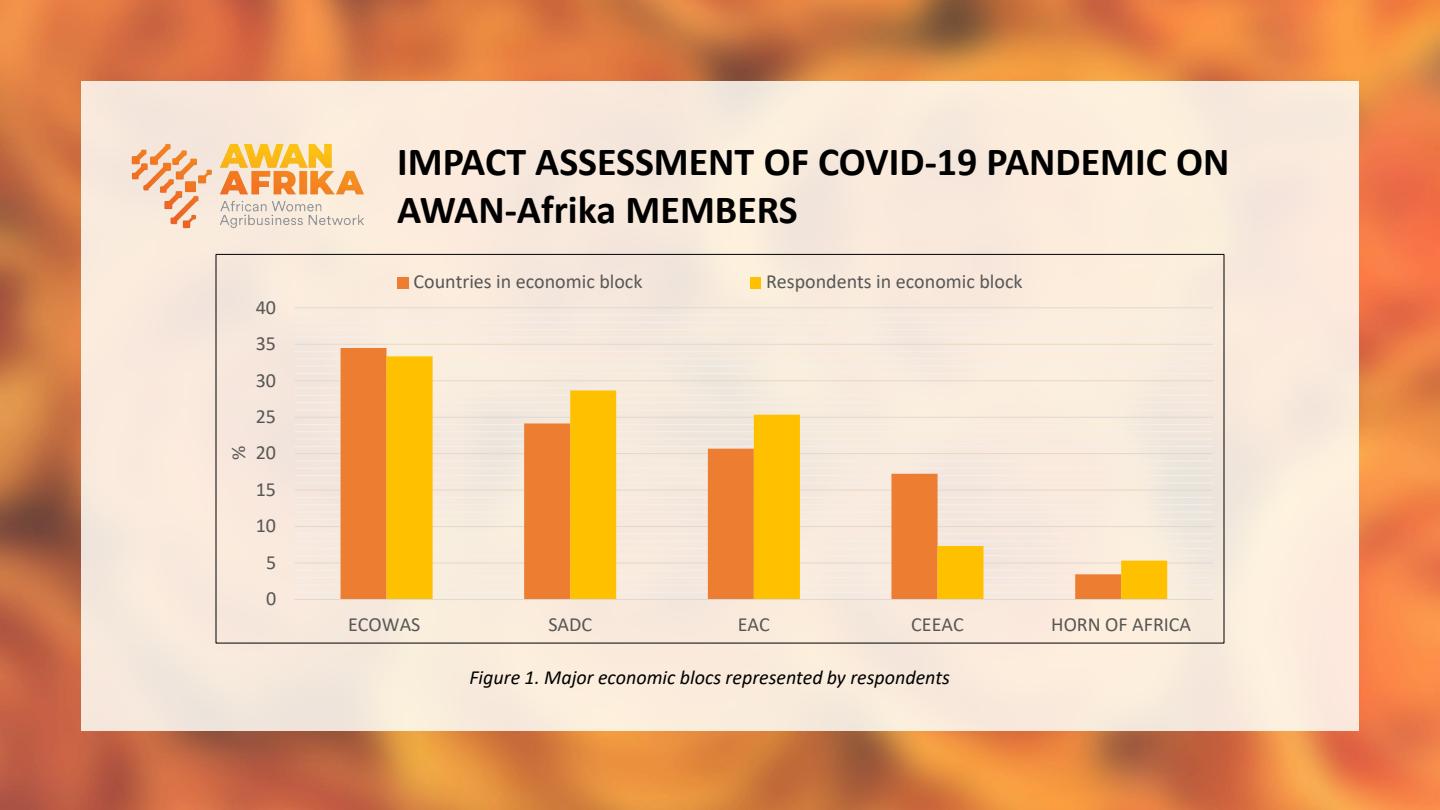
<style>
.page{position:relative;width:1440px;height:810px;background:#fff}
.page>*{position:absolute;margin:0;border:0;box-sizing:border-box;transform-origin:0 0}
.t1{font:700 40px/48px "Calibri";color:#000}
.t2{font:20px "Calibri";color:#575757}
.t3{font:italic 20px "Calibri";color:#000}
</style>
<div class="page">
<img style="left:0;top:0;width:1440px;height:810px">
<div style="left:81px;top:81px;width:1277px;height:649px;background:#f9eadc"></div>
<img style="left:131px;top:143px;width:261px;height:114px">
<hr style="left:295px;top:592px;width:918px;height:1px;background:#f1f1f1">
<hr style="left:295px;top:585px;width:918px;height:1px;background:#f1f1f1">
<hr style="left:295px;top:577px;width:918px;height:1px;background:#f1f1f1">
<hr style="left:295px;top:570px;width:918px;height:1px;background:#f1f1f1">
<hr style="left:295px;top:555px;width:918px;height:1px;background:#f1f1f1">
<hr style="left:295px;top:548px;width:918px;height:1px;background:#f1f1f1">
<hr style="left:295px;top:541px;width:918px;height:1px;background:#f1f1f1">
<hr style="left:295px;top:534px;width:918px;height:1px;background:#f1f1f1">
<hr style="left:295px;top:519px;width:918px;height:1px;background:#f1f1f1">
<hr style="left:295px;top:512px;width:918px;height:1px;background:#f1f1f1">
<hr style="left:295px;top:504px;width:918px;height:1px;background:#f1f1f1">
<hr style="left:295px;top:497px;width:918px;height:1px;background:#f1f1f1">
<hr style="left:295px;top:483px;width:918px;height:1px;background:#f1f1f1">
<hr style="left:295px;top:475px;width:918px;height:1px;background:#f1f1f1">
<hr style="left:295px;top:468px;width:918px;height:1px;background:#f1f1f1">
<hr style="left:295px;top:461px;width:918px;height:1px;background:#f1f1f1">
<hr style="left:295px;top:446px;width:918px;height:1px;background:#f1f1f1">
<hr style="left:295px;top:439px;width:918px;height:1px;background:#f1f1f1">
<hr style="left:295px;top:431px;width:918px;height:1px;background:#f1f1f1">
<hr style="left:295px;top:424px;width:918px;height:1px;background:#f1f1f1">
<hr style="left:295px;top:410px;width:918px;height:1px;background:#f1f1f1">
<hr style="left:295px;top:402px;width:918px;height:1px;background:#f1f1f1">
<hr style="left:295px;top:395px;width:918px;height:1px;background:#f1f1f1">
<hr style="left:295px;top:388px;width:918px;height:1px;background:#f1f1f1">
<hr style="left:295px;top:373px;width:918px;height:1px;background:#f1f1f1">
<hr style="left:295px;top:366px;width:918px;height:1px;background:#f1f1f1">
<hr style="left:295px;top:358px;width:918px;height:1px;background:#f1f1f1">
<hr style="left:295px;top:351px;width:918px;height:1px;background:#f1f1f1">
<hr style="left:295px;top:337px;width:918px;height:1px;background:#f1f1f1">
<hr style="left:295px;top:329px;width:918px;height:1px;background:#f1f1f1">
<hr style="left:295px;top:322px;width:918px;height:1px;background:#f1f1f1">
<hr style="left:295px;top:315px;width:918px;height:1px;background:#f1f1f1">
<hr style="left:295px;top:563px;width:918px;height:1px;background:#dadada">
<hr style="left:295px;top:526px;width:918px;height:1px;background:#dadada">
<hr style="left:295px;top:490px;width:918px;height:1px;background:#dadada">
<hr style="left:295px;top:453px;width:918px;height:1px;background:#dadada">
<hr style="left:295px;top:417px;width:918px;height:1px;background:#dadada">
<hr style="left:295px;top:380px;width:918px;height:1px;background:#dadada">
<hr style="left:295px;top:344px;width:918px;height:1px;background:#dadada">
<hr style="left:295px;top:307px;width:918px;height:1px;background:#dadada">
<div style="left:341px;top:348px;width:46px;height:251px;background:#ed7d31"></div>
<svg style="left:387px;top:356px;width:780px;height:243px"></svg>
<hr style="left:295px;top:599px;width:918px;height:1px;background:#dadada">
<div style="left:397px;top:277px;width:11px;height:11px;background:#ed7d31"></div>
<div style="left:750px;top:277px;width:11px;height:11px;background:#ffc000"></div>
<p class="t2" style="left:225px;top:460px;width:16px;rotate:-90deg">%</p>
<p class="t2" style="left:256px;top:293px;width:22px">40</p>
<p class="t2" style="left:256px;top:330px;width:22px">35</p>
<p class="t2" style="left:256px;top:366px;width:22px">30</p>
<p class="t2" style="left:256px;top:402px;width:22px">25</p>
<p class="t2" style="left:256px;top:439px;width:22px">20</p>
<p class="t2" style="left:256px;top:475px;width:22px">15</p>
<p class="t2" style="left:256px;top:512px;width:22px">10</p>
<p class="t2" style="left:266px;top:548px;width:12px">5</p>
<p class="t2" style="left:266px;top:585px;width:12px">0</p>
<p class="t1" style="left:397px;top:137px;width:834px">IMPACT ASSESSMENT OF COVID-19 PANDEMIC ON<br>AWAN-Afrika MEMBERS</p>
<p class="t2" style="left:413px;top:268px;width:231px">Countries in economic block</p>
<p class="t2" style="left:766px;top:268px;width:258px">Respondents in economic block</p>
<p class="t2" style="left:348px;top:611px;width:74px">ECOWAS</p>
<p class="t2" style="left:548px;top:611px;width:45px">SADC</p>
<p class="t2" style="left:738px;top:611px;width:34px">EAC</p>
<p class="t2" style="left:911px;top:611px;width:54px">CEEAC</p>
<p class="t2" style="left:1051px;top:611px;width:141px">HORN OF AFRICA</p>
<p class="t3" style="left:469px;top:663px;width:482px">Figure 1. Major economic blocs represented by respondents</p>
</div>
